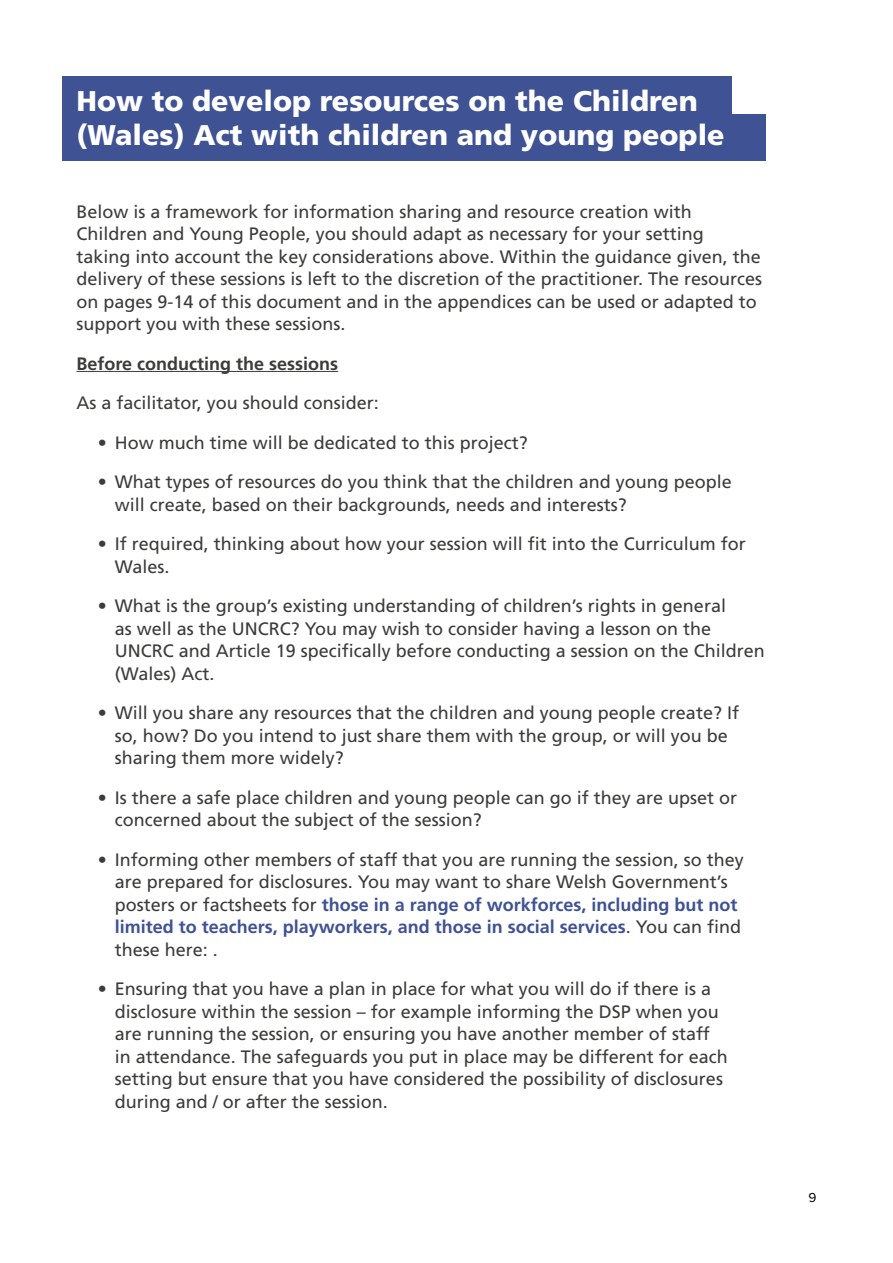
<style>
.page{position:relative;width:893px;height:1263px;background:#fff}
.page>*{position:absolute;margin:0;border:0;box-sizing:border-box;transform-origin:0 0}
.t1{font:900 28.5px/34.2px "Frutiger LT Std";color:#fff}
.t2{font:18px/22.5px "Frutiger LT Std";color:#3c3c3b}
.t3{font:700 18px "Frutiger LT Std";color:#3c3c3b}
.t4{font:13.5px "Proxima Nova";color:#000}
.s1{font-weight:700;color:#3f5293}
</style>
<div class="page">
<div style="left:62px;top:77px;width:670px;height:46px;background:#3f5293"></div>
<div style="left:62px;top:115px;width:703px;height:46px;background:#3f5293"></div>
<hr style="left:77px;top:371px;width:261px;height:1px;background:#3c3c3b">
<h1 class="t1" style="left:77px;top:84px;width:650px">How to develop resources on the Children (Wales) Act with children and young people</h1>
<p class="t2" style="left:77px;top:200px;width:687px">Below is a framework for information sharing and resource creation with Children and Young People, you should adapt as necessary for your setting taking into account the key considerations above. Within the guidance given, the delivery of these sessions is left to the discretion of the practitioner. The resources on pages 9-14 of this document and in the appendices can be used or adapted to support you with these sessions.</p>
<h2 class="t3" style="left:77px;top:353px;width:263px">Before conducting the sessions</h2>
<p class="t2" style="left:77px;top:392px;width:304px">As a facilitator, you should consider:</p>
<p class="t2" style="left:98px;top:431px;width:432px">• How much time will be dedicated to this project?</p>
<p class="t2" style="left:115px;top:471px;width:619px;text-indent:-17px">• What types of resources do you think that the children and young people will create, based on their backgrounds, needs and interests?</p>
<p class="t2" style="left:115px;top:533px;width:633px;text-indent:-17px">• If required, thinking about how your session will fit into the Curriculum for<br>Wales.</p>
<p class="t2" style="left:115px;top:595px;width:652px;text-indent:-17px">• What is the group’s existing understanding of children’s rights in general<br>as well as the UNCRC? You may wish to consider having a lesson on the UNCRC and Article 19 specifically before conducting a session on the Children (Wales) Act.</p>
<p class="t2" style="left:115px;top:702px;width:626px;text-indent:-17px">• Will you share any resources that the children and young people create? If so, how? Do you intend to just share them with the group, or will you be sharing them more widely?</p>
<p class="t2" style="left:115px;top:786px;width:624px;text-indent:-17px">• Is there a safe place children and young people can go if they are upset or concerned about the subject of the session?</p>
<p class="t2" style="left:115px;top:848px;width:630px;text-indent:-17px">• Informing other members of staff that you are running the session, so they are prepared for disclosures. You may want to share Welsh Government’s posters or factsheets for <span class="s1">those in a range of workforces, including but not limited to teachers, playworkers, and those in social services</span>. You can find these here: .</p>
<p class="t2" style="left:115px;top:978px;width:614px;text-indent:-17px">• Ensuring that you have a plan in place for what you will do if there is a disclosure within the session – for example informing the DSP when you are running the session, or ensuring you have another member of staff in attendance. The safeguards you put in place may be different for each setting but ensure that you have considered the possibility of disclosures during and / or after the session.</p>
<p class="t4" style="left:808px;top:1188px;width:9px">9</p>
</div>
